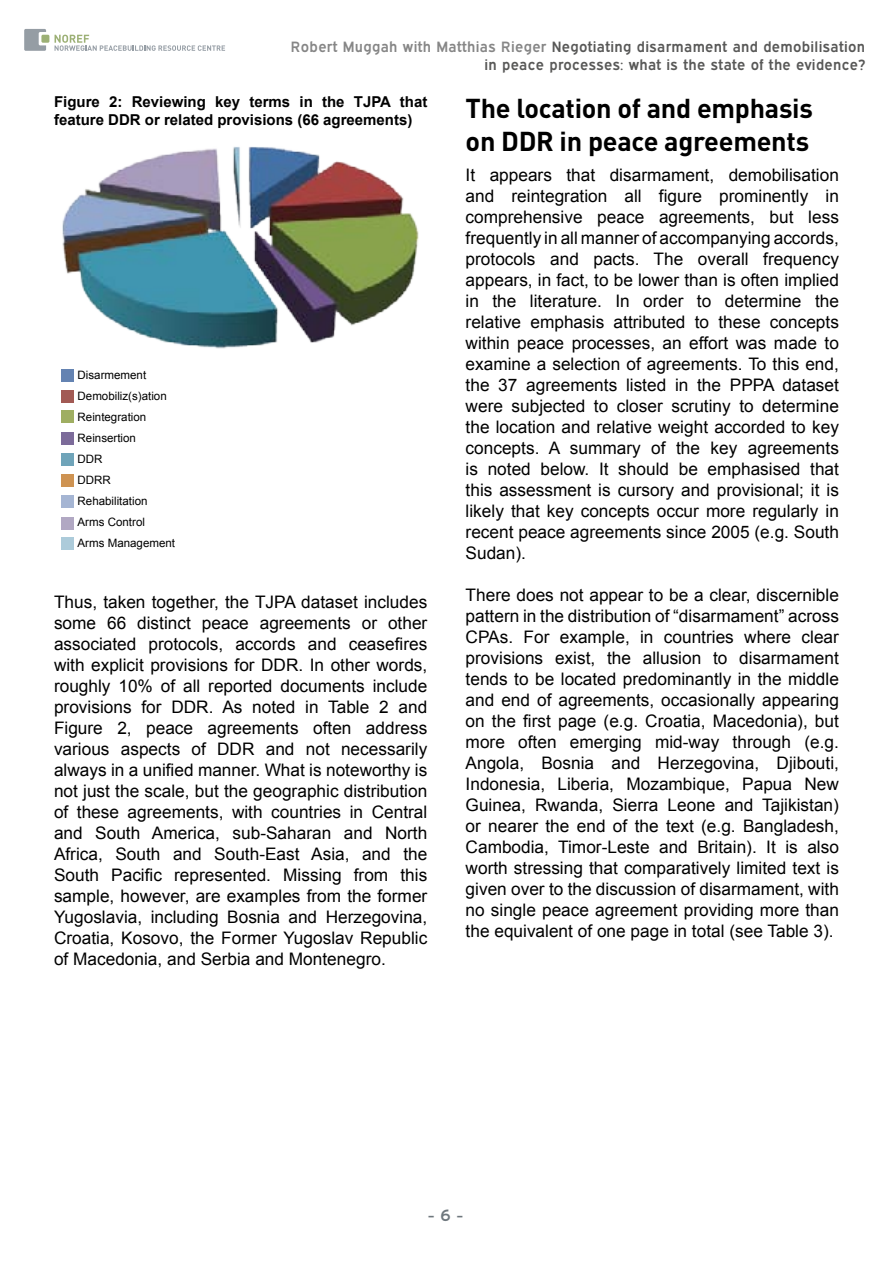
<style>
.page{position:relative;width:893px;height:1263px;background:#fff}
.page>*{position:absolute;margin:0;border:0;box-sizing:border-box;transform-origin:0 0}
.t1{font:700 27px/33px "DIN";letter-spacing:-.01em;color:#000}
.t2{font:17.25px/21px "Arial";color:#000;text-align:justify}
.t3{font:16.5px "Expressway Sb";color:#6e777d}
.t4{font:15px/18px "Expressway Sb";letter-spacing:.015em;color:#585857;text-align:right}
.t5{font:700 15px/18px "Arial";color:#000}
.t6{font:11.55px/21px "Arial";color:#000}
.s1{color:#868686}
</style>
<div class="page">
<svg style="left:55px;top:35px;width:170px;height:16px"></svg>
<svg style="left:24px;top:29px;width:22px;height:22px"></svg>
<div style="left:41px;top:35px;width:8px;height:8px;background:#9cb075;border-radius:2px"></div>
<div style="left:61px;top:369px;width:13px;height:12px;background:#6483b2"></div>
<div style="left:61px;top:391px;width:13px;height:12px;background:#a25a54"></div>
<div style="left:61px;top:410px;width:13px;height:13px;background:#9fae62"></div>
<div style="left:61px;top:432px;width:13px;height:13px;background:#7c6b9a"></div>
<div style="left:61px;top:453px;width:13px;height:13px;background:#6fa4b9"></div>
<div style="left:61px;top:474px;width:13px;height:13px;background:#ce9352"></div>
<div style="left:61px;top:495px;width:13px;height:12px;background:#a5b5d3"></div>
<div style="left:61px;top:517px;width:13px;height:12px;background:#b1a8c3"></div>
<div style="left:61px;top:537px;width:13px;height:13px;background:#accbda"></div>
<img style="left:62px;top:146px;width:357px;height:203px">
<p class="t4" style="left:291px;top:38px;width:576px"><span class="s1">Robert Muggah with Matthias Rieger</span> Negotiating disarmament and demobilisation in peace processes: what is the state of the evidence?</p>
<p class="t5" style="left:54px;top:92px;width:375px">Figure 2: Reviewing key terms in the TJPA that feature DDR or related provisions (66 agreements)</p>
<h1 class="t1" style="left:466px;top:91px;width:349px">The location of and emphasis on DDR in peace agreements</h1>
<p class="t2" style="left:466px;top:164px;width:375px">It appears that disarmament, demobilisation and reintegration all figure prominently in comprehensive peace agreements, but less frequently in all manner of accompanying accords, protocols and pacts. The overall frequency appears, in fact, to be lower than is often implied in the literature. In order to determine the relative emphasis attributed to these concepts within peace processes, an effort was made to examine a selection of agreements. To this end, the 37 agreements listed in the PPPA dataset were subjected to closer scrutiny to determine the location and relative weight accorded to key concepts. A summary of the key agreements is noted below. It should be emphasised that this assessment is cursory and provisional; it is likely that key concepts occur more regularly in recent peace agreements since 2005 (e.g. South Sudan).</p>
<p class="t2" style="left:466px;top:584px;width:375px">There does not appear to be a clear, discernible pattern in the distribution of “disarmament” across CPAs. For example, in countries where clear provisions exist, the allusion to disarmament tends to be located predominantly in the middle and end of agreements, occasionally appearing on the first page (e.g. Croatia, Macedonia), but more often emerging mid--way through (e.g.<br>Angola, Bosnia and Herzegovina, Djibouti, Indonesia, Liberia, Mozambique, Papua New Guinea, Rwanda, Sierra Leone and Tajikistan) or nearer the end of the text (e.g. Bangladesh, Cambodia, Timor--Leste and Britain). It is also worth stressing that comparatively limited text is given over to the discussion of disarmament, with no single peace agreement providing more than the equivalent of one page in total (see Table 3).</p>
<p class="t6" style="left:78px;top:365px;width:99px">Disarmement<br>Demobiliz(s)ation<br>Reintegration<br>Reinsertion<br>DDR<br>DDRR<br>Rehabilitation<br>Arms Control<br>Arms Management</p>
<p class="t2" style="left:54px;top:591px;width:375px">Thus, taken together, the TJPA dataset includes some 66 distinct peace agreements or other associated protocols, accords and ceasefires with explicit provisions for DDR. In other words, roughly 10% of all reported documents include provisions for DDR. As noted in Table 2 and Figure 2, peace agreements often address various aspects of DDR and not necessarily always in a unified manner. What is noteworthy is not just the scale, but the geographic distribution of these agreements, with countries in Central and South America, sub--Saharan and North Africa, South and South--East Asia, and the South Pacific represented. Missing from this sample, however, are examples from the former Yugoslavia, including Bosnia and Herzegovina, Croatia, Kosovo, the Former Yugoslav Republic of Macedonia, and Serbia and Montenegro.</p>
<p class="t3" style="left:427px;top:1205px;width:38px">- 6 -</p>
</div>
